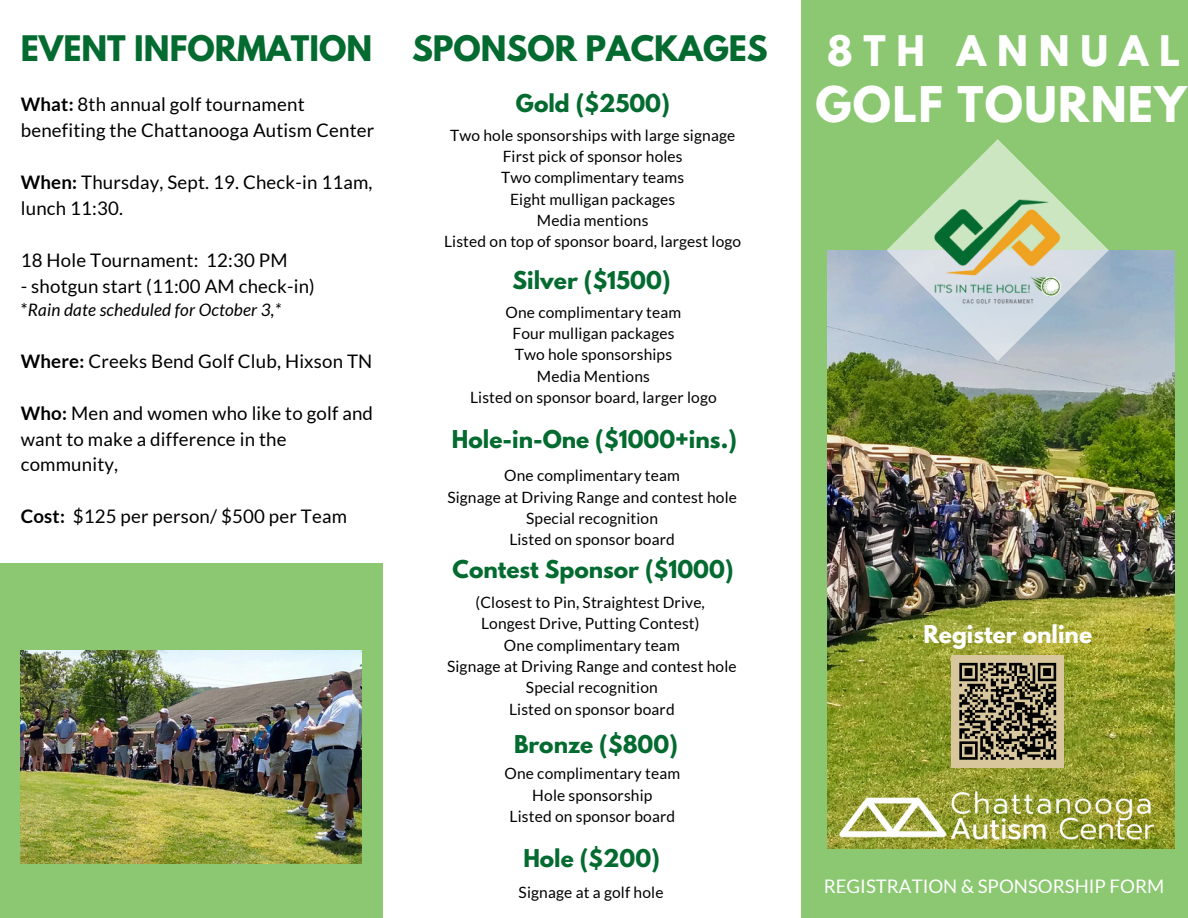
<style>
.page{position:relative;width:1188px;height:918px;background:#fff}
.page>*{position:absolute;margin:0;border:0;box-sizing:border-box;transform-origin:0 0}
.t1{font:700 43.65px "League Spartan";letter-spacing:.03em;color:#fff}
.t2{font:700 37.35px "League Spartan";letter-spacing:.29em;color:#fff}
.t3{font:700 31.2px "League Spartan";color:#046b30}
.t4{font:700 21.75px "League Spartan";color:#046b30}
.t5{font:700 21.75px "League Spartan";color:#fff}
.t6{font:18.75px/25.8px "Lato";letter-spacing:.01em;color:#000}
.t7{font:18.75px "Lato";color:#fff}
.t8{font:italic 17.1px "Lato";letter-spacing:.01em;color:#000}
.t9{font:15.6px "Lato";letter-spacing:.01em;color:#000}
.s1{font-weight:700}
.s2{font-style:normal}
</style>
<div class="page">
<div style="left:801px;top:0;width:387px;height:918px;background:#8bc871"></div>
<img style="left:827px;top:250px;width:348px;height:599px">
<div style="left:0;top:563px;width:382px;height:355px;background:#8bc871"></div>
<img style="left:21px;top:651px;width:341px;height:212px">
<svg style="left:886px;top:139px;width:223px;height:223px"></svg>
<img style="left:838px;top:780px;width:320px;height:69px">
<img style="left:898px;top:155px;width:200px;height:199px">
<div style="left:952px;top:655px;width:112px;height:113px;background:#d8c69c"></div>
<svg style="left:959px;top:662px;width:98px;height:98px"></svg>
<p class="t3" style="left:21px;top:33px;width:353px">EVENT INFORMATION</p>
<h6 class="t6" style="left:21px;top:91px;width:355px"><span class="s1">What:</span> 8th annual golf tournament benefiting the Chattanooga Autism Center</h6>
<h6 class="t6" style="left:21px;top:169px;width:353px"><span class="s1">When:</span> Thursday, Sept. 19. Check-in 11am, lunch 11:30.</h6>
<h6 class="t6" style="left:21px;top:247px;width:268px">18 Hole Tournament: 12:30 PM</h6>
<h6 class="t6" style="left:21px;top:272px;width:296px">- shotgun start (11:00 AM check-in)</h6>
<h6 class="t8" style="left:21px;top:299px;width:262px"><span class="s2">*</span>Rain date scheduled for October 3,*</h6>
<h6 class="t6" style="left:21px;top:348px;width:353px"><span class="s1">Where:</span> Creeks Bend Golf Club, Hixson TN</h6>
<h6 class="t6" style="left:21px;top:400px;width:354px"><span class="s1">Who:</span> Men and women who like to golf and want to make a difference in the community,</h6>
<p class="t6" style="left:21px;top:503px;width:328px"><span class="s1">Cost:</span> $125 per person/ $500 per Team</p>
<p class="t3" style="left:412px;top:33px;width:357px">SPONSOR PACKAGES</p>
<p class="t4" style="left:516px;top:93px;width:155px">Gold ($2500)</p>
<p class="t9" style="left:450px;top:125px;width:287px">Two hole sponsorships with large signage</p>
<p class="t9" style="left:503px;top:147px;width:182px">First pick of sponsor holes</p>
<p class="t9" style="left:501px;top:168px;width:185px">Two complimentary teams</p>
<p class="t9" style="left:510px;top:189px;width:167px">Eight mulligan packages</p>
<h4 class="t9" style="left:537px;top:211px;width:113px">Media mentions</h4>
<p class="t9" style="left:444px;top:232px;width:299px">Listed on top of sponsor board, largest logo</p>
<p class="t4" style="left:513px;top:270px;width:160px">Silver ($1500)</p>
<h4 class="t9" style="left:506px;top:302px;width:177px">One complimentary team</h4>
<p class="t9" style="left:512px;top:324px;width:164px">Four mulligan packages</p>
<p class="t9" style="left:515px;top:345px;width:159px">Two hole sponsorships</p>
<p class="t9" style="left:537px;top:366px;width:115px">Media Mentions</p>
<p class="t9" style="left:470px;top:388px;width:248px">Listed on sponsor board, larger logo</p>
<h4 class="t4" style="left:452px;top:428px;width:287px">Hole-in-One ($1000+ins.)</h4>
<p class="t9" style="left:504px;top:466px;width:177px">One complimentary team</p>
<p class="t9" style="left:447px;top:487px;width:291px">Signage at Driving Range and contest hole</p>
<p class="t9" style="left:526px;top:509px;width:133px">Special recognition</p>
<p class="t9" style="left:509px;top:530px;width:167px">Listed on sponsor board</p>
<p class="t4" style="left:453px;top:559px;width:283px">Contest Sponsor ($1000)</p>
<p class="t9" style="left:476px;top:592px;width:231px">(Closest to Pin, Straightest Drive,</p>
<p class="t9" style="left:481px;top:614px;width:220px">Longest Drive, Putting Contest)</p>
<p class="t9" style="left:504px;top:635px;width:177px">One complimentary team</p>
<h4 class="t9" style="left:447px;top:657px;width:291px">Signage at Driving Range and contest hole</h4>
<p class="t9" style="left:526px;top:678px;width:133px">Special recognition</p>
<p class="t9" style="left:509px;top:699px;width:167px">Listed on sponsor board</p>
<p class="t4" style="left:514px;top:733px;width:165px">Bronze ($800)</p>
<h2 class="t9" style="left:504px;top:764px;width:177px">One complimentary team</h2>
<h1 class="t9" style="left:532px;top:785px;width:122px">Hole sponsorship</h1>
<p class="t9" style="left:510px;top:807px;width:167px">Listed on sponsor board</p>
<h4 class="t4" style="left:523px;top:847px;width:138px">Hole ($200)</h4>
<p class="t9" style="left:519px;top:883px;width:146px">Signage at a golf hole</p>
<h4 class="t2" style="left:827px;top:33px;width:355px">8TH ANNUAL</h4>
<p class="t1" style="left:816px;top:83px;width:373px">GOLF TOURNEY</p>
<h4 class="t5" style="left:923px;top:623px;width:170px">Register online</h4>
<p class="t7" style="left:824px;top:875px;width:342px">REGISTRATION &amp; SPONSORSHIP FORM</p>
</div>
